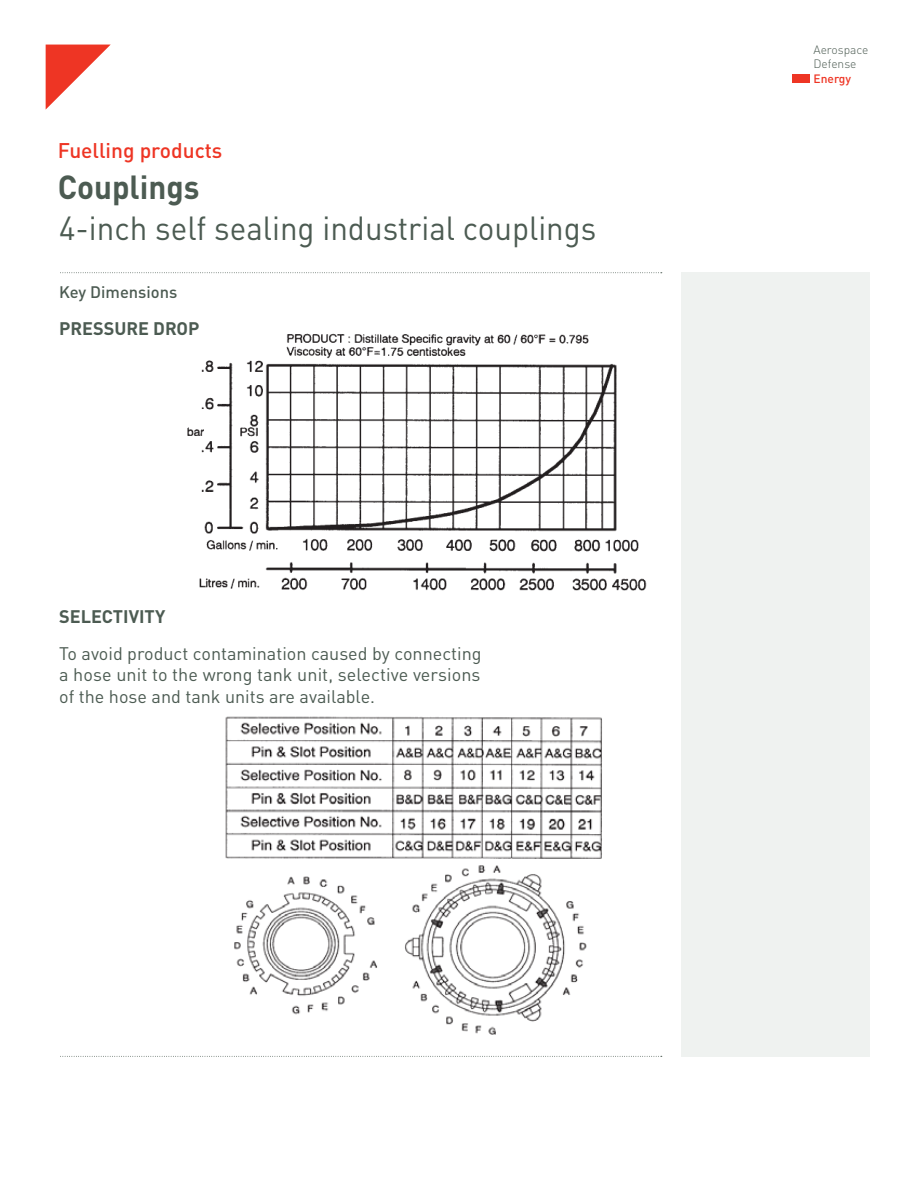
<style>
.page{position:relative;width:918px;height:1188px;background:#fff}
.page>*{position:absolute;margin:0;border:0;box-sizing:border-box;transform-origin:0 0}
.t1{font:33px "DINOT";color:#4c5b52;scale:.95 1}
.t2{font:700 33px "DINOT";color:#4c5b52;scale:.95 1}
.t3{font:500 21px "DINOT";color:#ee3524}
.t4{font:18px/21.6px "DINOT";color:#4c5b52;text-align:justify}
.t5{font:700 18px "DINOT";color:#4c5b52}
.t6{font:500 16.5px "DINOT";color:#4c5b52}
.t7{font:300 12px/14.4px "DINOT";color:#4c5b52}
.t8{font:500 12px "DINOT";color:#ee3524}
</style>
<div class="page">
<img style="left:187px;top:333px;width:460px;height:258px">
<svg style="left:62px;top:272px;width:600px;height:1px"></svg>
<svg style="left:62px;top:1056px;width:600px;height:1px"></svg>
<svg style="left:46px;top:45px;width:64px;height:64px"></svg>
<div style="left:681px;top:272px;width:188px;height:785px;background:#eff2f0"></div>
<div style="left:792px;top:74px;width:18px;height:9px;background:#ee3524"></div>
<img style="left:225px;top:716px;width:377px;height:319px">
<p class="t3" style="left:58px;top:137px;width:166px">Fuelling products</p>
<h1 class="t2" style="left:58px;top:166px;width:151px">Couplings</h1>
<h1 class="t1" style="left:59px;top:208px;width:567px">4-inch self sealing industrial couplings</h1>
<p class="t6" style="left:59px;top:281px;width:120px">Key Dimensions</p>
<p class="t5" style="left:59px;top:317px;width:142px">PRESSURE DROP</p>
<p class="t5" style="left:59px;top:605px;width:108px">SELECTIVITY</p>
<p class="t4" style="left:59px;top:642px;width:424px">To avoid product contamination caused by connecting a hose unit to the wrong tank unit, selective versions of the hose and tank units are available.</p>
<p class="t7" style="left:813px;top:42px;width:57px">Aerospace<br>Defense</p>
<p class="t8" style="left:813px;top:71px;width:39px">Energy</p>
</div>
